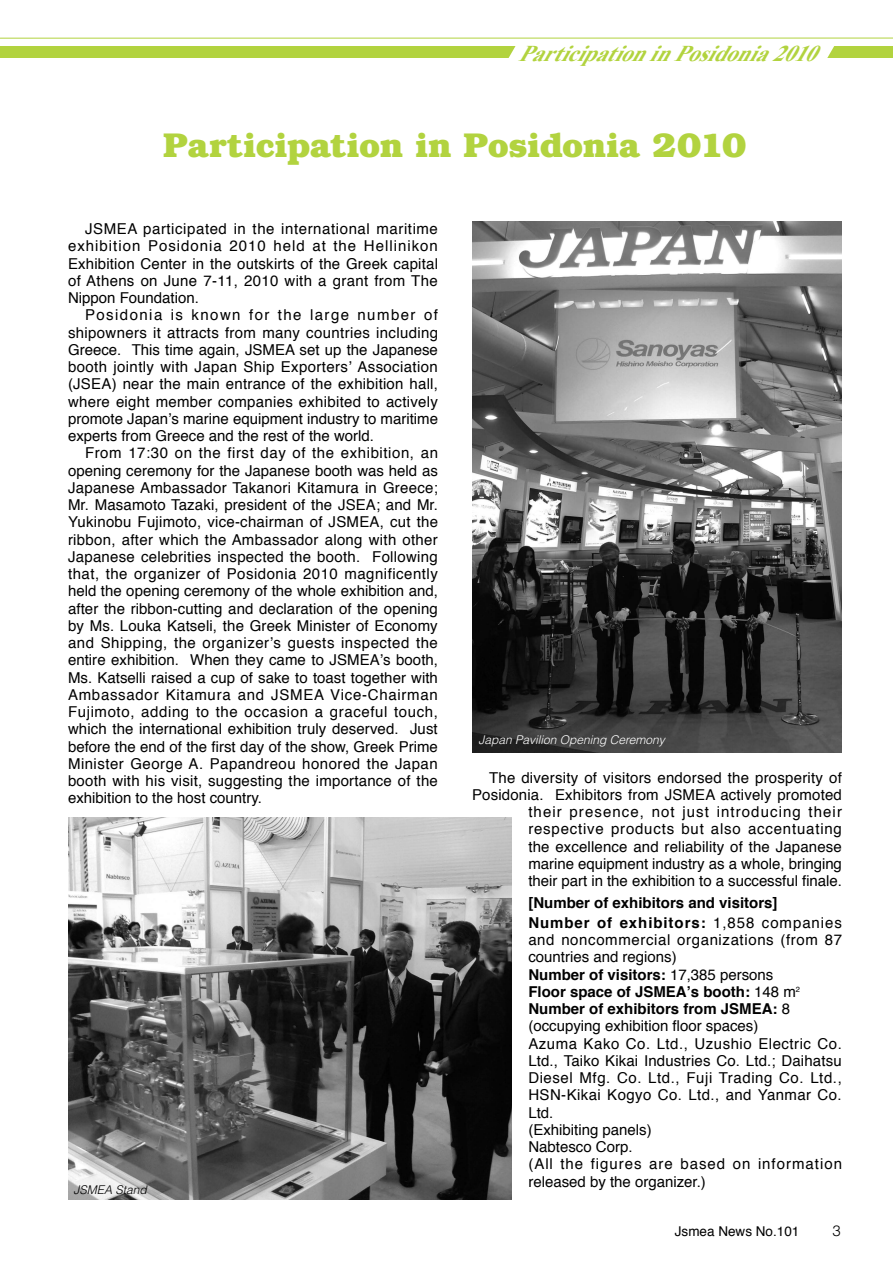
<style>
.page{position:relative;width:893px;height:1263px;background:#fff}
.page>*{position:absolute;margin:0;border:0;box-sizing:border-box;transform-origin:0 0}
.t1{font:700 34.5px "Bookman";letter-spacing:-.015em;color:#b2d33f}
.t2{font:italic 700 22.5px "Times New Roman";color:#b2d33f}
.t3{font:15px/17.2px "Helvetica";letter-spacing:.015em;color:#000;text-align:right}
.t4{font:15px "Helvetica";letter-spacing:.04em;color:#000}
.t5{font:15px "Helvetica";letter-spacing:.035em;color:#000}
.t6{font:700 15px/20.1px "Helvetica";color:#000}
.t7{font:15px "Helvetica";letter-spacing:.065em;color:#000}
.t8{font:15px "Helvetica";letter-spacing:.05em;color:#000}
.t9{font:15px "Helvetica";letter-spacing:.095em;color:#000}
.t10{font:300 15px "Helvetica";color:#000}
.t11{font:13.5px "Helvetica";color:#000}
.t12{font:italic 300 12px "Helvetica";color:#fff}
.t13{font:italic 300 12px "Helvetica";color:#000}
.s1{font-weight:400}
.s2{font-weight:700}
</style>
<div class="page">
<div style="left:0;top:46px;width:893px;height:12px;background:#b2d33f"></div>
<hr style="left:0;top:38px;width:893px;height:1px;background:#b2d33f">
<div style="left:508px;top:46px;width:326px;height:12px;background:#fff"></div>
<img style="left:472px;top:221px;width:370px;height:532px">
<img style="left:68px;top:817px;width:443px;height:382px">
<p class="t2" style="left:518px;top:38px;width:316px">ParticipationinPosidonia2010</p>
<p class="t1" style="left:163px;top:123px;width:585px">Participation in Posidonia 2010</p>
<p class="t4" style="left:85px;top:217px;width:354px">JSMEA participated in the international maritime</p>
<p class="t7" style="left:68px;top:234px;width:371px">exhibition Posidonia 2010 held at the Hellinikon</p>
<p class="t3" style="left:68px;top:255px;width:371px">Exhibition Center in the outskirts of the Greek capital</p>
<p class="t3" style="left:68px;top:272px;width:371px">of Athens on June 7-11, 2010 with a grant from The</p>
<p class="t3" style="left:68px;top:290px;width:132px">Nippon Foundation.</p>
<p class="t9" style="left:85px;top:303px;width:354px">Posidonia is known for the large number of</p>
<p class="t3" style="left:68px;top:324px;width:372px">shipowners it attracts from many countries including</p>
<p class="t3" style="left:68px;top:341px;width:371px">Greece. This time again, JSMEA set up the Japanese</p>
<p class="t3" style="left:68px;top:359px;width:371px">booth jointly with Japan Ship Exporters’ Association</p>
<p class="t3" style="left:68px;top:376px;width:371px">(JSEA) near the main entrance of the exhibition hall,</p>
<p class="t3" style="left:68px;top:393px;width:371px">where eight member companies exhibited to actively</p>
<p class="t3" style="left:68px;top:410px;width:372px">promote Japan’s marine equipment industry to maritime</p>
<p class="t3" style="left:68px;top:428px;width:307px">experts from Greece and the rest of the world.</p>
<p class="t4" style="left:85px;top:441px;width:354px">From 17:30 on the first day of the exhibition, an</p>
<p class="t3" style="left:68px;top:462px;width:371px">opening ceremony for the Japanese booth was held as</p>
<p class="t3" style="left:68px;top:479px;width:371px">Japanese Ambassador Takanori Kitamura in Greece;</p>
<p class="t3" style="left:68px;top:497px;width:372px">Mr. Masamoto Tazaki, president of the JSEA; and Mr.</p>
<p class="t3" style="left:68px;top:514px;width:371px">Yukinobu Fujimoto, vice-chairman of JSMEA, cut the</p>
<p class="t3" style="left:68px;top:531px;width:371px">ribbon, after which the Ambassador along with other</p>
<p class="t3" style="left:68px;top:548px;width:371px">Japanese celebrities inspected the booth. Following</p>
<p class="t5" style="left:68px;top:562px;width:371px">that, the organizer of Posidonia 2010 magnificently</p>
<p class="t3" style="left:68px;top:583px;width:371px">held the opening ceremony of the whole exhibition and,</p>
<p class="t3" style="left:68px;top:600px;width:371px">after the ribbon-cutting and declaration of the opening</p>
<p class="t3" style="left:68px;top:617px;width:371px">by Ms. Louka Katseli, the Greek Minister of Economy</p>
<p class="t5" style="left:68px;top:631px;width:371px">and Shipping, the organizer’s guests inspected the</p>
<p class="t3" style="left:68px;top:652px;width:372px">entire exhibition. When they came to JSMEA’s booth,</p>
<p class="t3" style="left:68px;top:669px;width:371px">Ms. Katselli raised a cup of sake to toast together with</p>
<p class="t8" style="left:68px;top:683px;width:371px">Ambassador Kitamura and JSMEA Vice-Chairman</p>
<p class="t4" style="left:68px;top:700px;width:371px">Fujimoto, adding to the occasion a graceful touch,</p>
<p class="t3" style="left:68px;top:721px;width:371px">which the international exhibition truly deserved. Just</p>
<p class="t3" style="left:68px;top:738px;width:371px">before the end of the first day of the show, Greek Prime</p>
<p class="t3" style="left:68px;top:755px;width:371px">Minister George A. Papandreou honored the Japan</p>
<p class="t3" style="left:68px;top:773px;width:371px">booth with his visit, suggesting the importance of the</p>
<p class="t3" style="left:68px;top:790px;width:196px">exhibition to the host country.</p>
<p class="t13" style="left:73px;top:1182px;width:75px">JSMEA Stand</p>
<p class="t12" style="left:478px;top:732px;width:188px">Japan Pavilion Opening Ceremony</p>
<p class="t3" style="left:472px;top:769px;width:371px">The diversity of visitors endorsed the prosperity of Posidonia. Exhibitors from JSMEA actively promoted their presence, not just introducing their respective products but also accentuating<br>the excellence and reliability of the Japanese<br>marine equipment industry as a whole, bringing<br>their part in the exhibition to a successful finale.</p>
<p class="t6" style="left:528px;top:892px;width:315px">[Number of exhibitors and visitors]<br>Number of exhibitors: <span class="s1">1,858 companies</span></p>
<p class="t3" style="left:528px;top:931px;width:315px;text-align:left">and noncommercial organizations (from 87 countries and regions)<br><span class="s2">Number of visitors:</span> 17,385 persons<br><span class="s2">Floor space of JSMEA’s booth:</span> 148 m<sup>2<br></sup><span class="s2">Number of exhibitors from JSMEA:</span> 8 (occupying exhibition floor spaces)<br>Azuma Kako Co. Ltd., Uzushio Electric Co.<br>Ltd., Taiko Kikai Industries Co. Ltd.; Daihatsu<br>Diesel Mfg. Co. Ltd., Fuji Trading Co. Ltd.,<br>HSN-Kikai Kogyo Co. Ltd., and Yanmar Co.<br>Ltd.<br>(Exhibiting panels)<br>Nabtesco Corp.<br>(All the figures are based on information released by the organizer.)</p>
<p class="t11" style="left:675px;top:1220px;width:126px">Jsmea News No.101</p>
<p class="t10" style="left:832px;top:1221px;width:10px">3</p>
</div>
